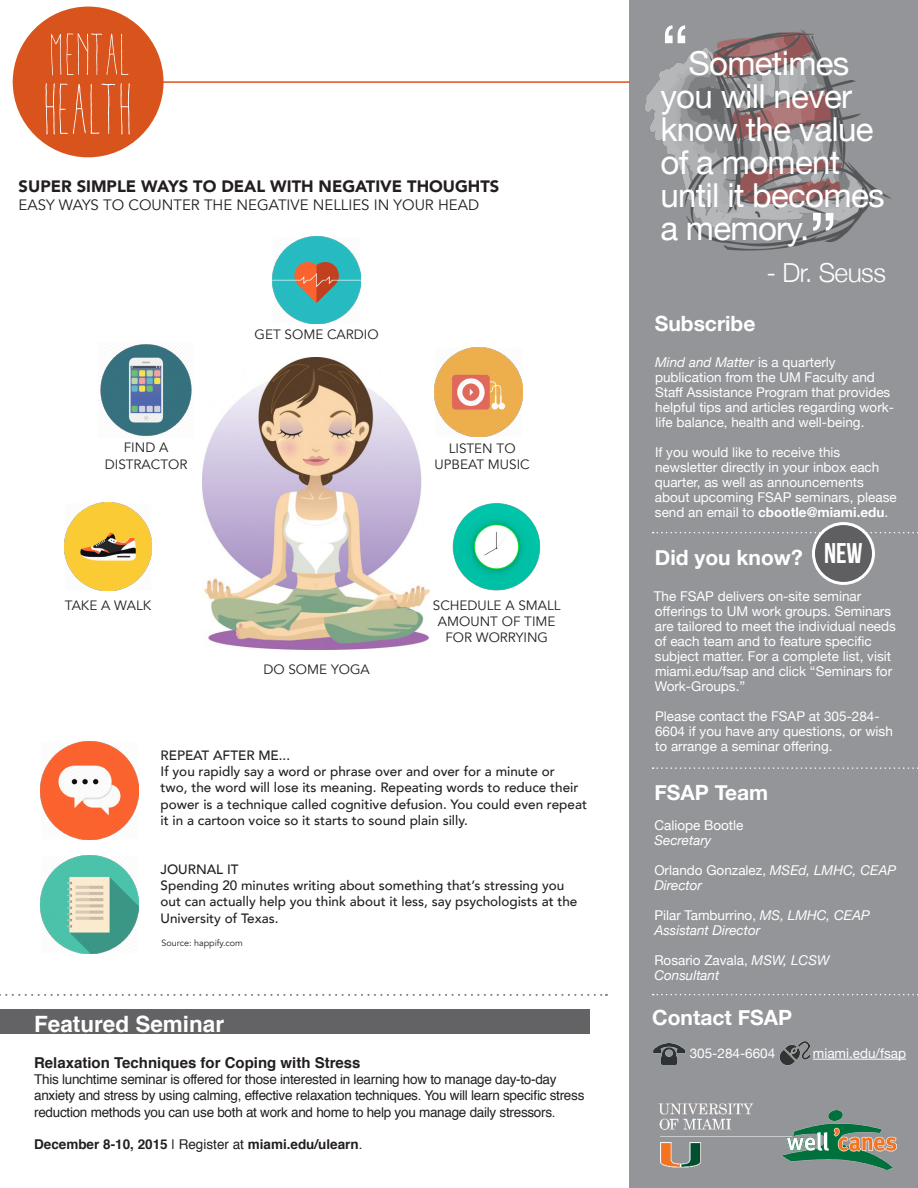
<style>
.page{position:relative;width:918px;height:1188px;background:#fff}
.page>*{position:absolute;margin:0;border:0;box-sizing:border-box;transform-origin:0 0}
.t1{font:300 ultra-condensed 72.75px "Aracne";color:#fff}
.t2{font:300 ultra-condensed 60px "Aracne";color:#fff}
.t3{font:33px/33px "Helvetica Neue";letter-spacing:-.02em;color:#fff}
.t4{font:28.5px "Bebas Neue";color:#fff}
.t5{font:300 26.25px "Helvetica Neue";letter-spacing:-.02em;color:#fff}
.t6{font:700 22.5px "Helvetica";color:#fff}
.t7{font:700 21px "Helvetica Neue";color:#fff}
.t8{font:900 16.5px "Avenir";color:#231f20}
.t9{font:15px "Avenir";color:#231f20}
.t10{font:700 15px "Helvetica";color:#231f20}
.t11{font:13.5px/15px "Helvetica Neue";color:#fff}
.t12{font:500 13.5px/16.2px "Avenir";color:#231f20}
.t13{font:13.5px/16.2px "Helvetica";letter-spacing:-.02em;color:#231f20}
.t14{font:13.5px/16.2px "Avenir";color:#231f20;text-align:center}
.t15{font:italic 13.5px/15px "Helvetica Neue";color:#fff}
.t16{font:700 13.5px "Helvetica";color:#231f20}
.t17{font:9px "Avenir";color:#231f20}
.s1{font-weight:400}
.s2{font-size:69px}
.s3{font-style:italic}
.s4{font-weight:700}
.s5{font-style:normal}
</style>
<div class="page">
<div style="left:629px;top:0;width:289px;height:1188px;background:#939598"></div>
<img style="left:658px;top:1103px;width:124px;height:65px">
<img style="left:782px;top:1110px;width:114px;height:59px">
<hr style="left:813px;top:1059px;width:93px;height:1px;background:#fff">
<img style="left:780px;top:1041px;width:30px;height:25px">
<img style="left:654px;top:1044px;width:31px;height:21px">
<svg style="left:653px;top:532px;width:265px;height:1px"></svg>
<svg style="left:653px;top:767px;width:265px;height:2px"></svg>
<div style="left:13px;top:7px;width:151px;height:150px;background:#d9531c;border-radius:50%"></div>
<hr style="left:13px;top:81px;width:617px;height:2px;background:#d9531c">
<svg style="left:653px;top:994px;width:265px;height:1px"></svg>
<div style="left:813px;top:524px;width:60px;height:59px;background:#5f5f62;border-radius:50%"></div>
<div style="left:812px;top:522px;width:63px;height:63px;border:3px solid #fff;border-radius:50%"></div>
<img style="left:645px;top:29px;width:247px;height:222px">
<img style="left:203px;top:357px;width:226px;height:293px">
<img style="left:100px;top:344px;width:92px;height:93px">
<img style="left:435px;top:348px;width:88px;height:88px">
<img style="left:273px;top:236px;width:87px;height:88px">
<img style="left:64px;top:503px;width:88px;height:87px">
<img style="left:452px;top:503px;width:89px;height:88px">
<img style="left:41px;top:742px;width:97px;height:97px">
<img style="left:41px;top:856px;width:97px;height:97px">
<svg style="left:0;top:994px;width:607px;height:2px"></svg>
<div style="left:0;top:1010px;width:590px;height:24px;background:#636366"></div>
<p class="t2" style="left:51px;top:22px;width:82px">MENTAL</p>
<p class="t1" style="left:46px;top:70px;width:90px">HEALTH</p>
<p class="t8" style="left:19px;top:172px;width:482px">SUPER SIMPLE WAYS TO DEAL WITH NEGATIVE THOUGHTS</p>
<p class="t9" style="left:19px;top:196px;width:462px">EASY WAYS TO COUNTER THE NEGATIVE NELLIES IN YOUR HEAD</p>
<p class="t14" style="left:124px;top:440px;width:46px">FIND A</p>
<p class="t14" style="left:105px;top:456px;width:84px">DISTRACTOR</p>
<p class="t14" style="left:65px;top:597px;width:88px">TAKE A WALK</p>
<p class="t14" style="left:255px;top:327px;width:126px">GET SOME CARDIO</p>
<p class="t14" style="left:263px;top:662px;width:108px">DO SOME YOGA</p>
<p class="t14" style="left:449px;top:440px;width:68px">LISTEN TO</p>
<p class="t14" style="left:435px;top:456px;width:97px">UPBEAT MUSIC</p>
<p class="t14" style="left:433px;top:597px;width:129px">SCHEDULE A SMALL<br>AMOUNT OF TIME</p>
<p class="t14" style="left:445px;top:630px;width:104px">FOR WORRYING</p>
<p class="t12" style="left:161px;top:747px;width:131px">REPEAT AFTER ME...</p>
<p class="t12" style="left:161px;top:763px;width:428px">If you rapidly say a word or phrase over and over for a minute or<br>two, the word will lose its meaning. Repeating words to reduce their power is a technique called cognitive defusion. You could even repeat it in a cartoon voice so it starts to sound plain silly.</p>
<p class="t12" style="left:161px;top:861px;width:80px">JOURNAL IT</p>
<p class="t12" style="left:161px;top:877px;width:418px">Spending 20 minutes writing about something that’s stressing you out can actually help you think about it less, say psychologists at the<br>University of Texas.</p>
<p class="t17" style="left:162px;top:938px;width:83px">Source: happify.com</p>
<p class="t6" style="left:34px;top:1006px;width:192px">Featured Seminar</p>
<p class="t10" style="left:34px;top:1051px;width:328px">Relaxation Techniques for Coping with Stress</p>
<p class="t13" style="left:34px;top:1072px;width:552px">This lunchtime seminar is offered for those interested in learning how to manage day-to-day anxiety and stress by using calming, effective relaxation techniques. You will learn specific stress reduction methods you can use both at work and home to help you manage daily stressors.</p>
<p class="t16" style="left:34px;top:1133px;width:330px">December 8-10, 2015 <span class="s1">| Register at</span> miami.edu/ulearn<span class="s1">.</span></p>
<p class="t3" style="left:660px;top:48px;width:226px"><span class="s2">“</span>Sometimes you will never know the value of a moment until it becomes a memory.<span class="s2">”</span></p>
<p class="t5" style="left:767px;top:251px;width:121px">- Dr. Seuss</p>
<p class="t7" style="left:655px;top:307px;width:102px">Subscribe</p>
<p class="t11" style="left:655px;top:356px;width:241px"><span class="s3">Mind and Matter</span> is a quarterly publication from the UM Faculty and Staff Assistance Program that provides helpful tips and articles regarding work&shy;life balance, health and well-being.</p>
<p class="t11" style="left:655px;top:446px;width:243px">If you would like to receive this newsletter directly in your inbox each quarter, as well as announcements about upcoming FSAP seminars, please send an email to <span class="s4">cbootle@miami.edu</span>.</p>
<p class="t4" style="left:824px;top:537px;width:40px">NEW</p>
<p class="t7" style="left:655px;top:541px;width:149px">Did you know?</p>
<p class="t11" style="left:654px;top:590px;width:244px">The FSAP delivers on-site seminar offerings to UM work groups. Seminars are tailored to meet the individual needs of each team and to feature specific subject matter. For a complete list, visit miami.edu/fsap and click “Seminars for Work-Groups.”</p>
<p class="t11" style="left:655px;top:710px;width:239px">Please contact the FSAP at 305-284-<br>6604 if you have any questions, or wish to arrange a seminar offering.</p>
<p class="t7" style="left:654px;top:777px;width:115px">FSAP Team</p>
<p class="t11" style="left:654px;top:819px;width:90px">Caliope Bootle<br><span class="s3">Secretary</span></p>
<p class="t15" style="left:654px;top:864px;width:243px"><span class="s5">Orlando Gonzalez,</span> MSEd, LMHC, CEAP<br>Director</p>
<p class="t11" style="left:654px;top:909px;width:217px">Pilar Tamburrino, <span class="s3">MS, LMHC, CEAP</span></p>
<p class="t15" style="left:654px;top:924px;width:108px">Assistant Director</p>
<p class="t11" style="left:654px;top:954px;width:177px">Rosario Zavala, <span class="s3">MSW, LCSW</span></p>
<p class="t15" style="left:654px;top:969px;width:67px">Consultant</p>
<p class="t7" style="left:652px;top:1001px;width:142px">Contact FSAP</p>
<p class="t11" style="left:690px;top:1046px;width:87px">305-284-6604</p>
<p class="t11" style="left:813px;top:1046px;width:95px">miami.edu/fsap</p>
</div>
